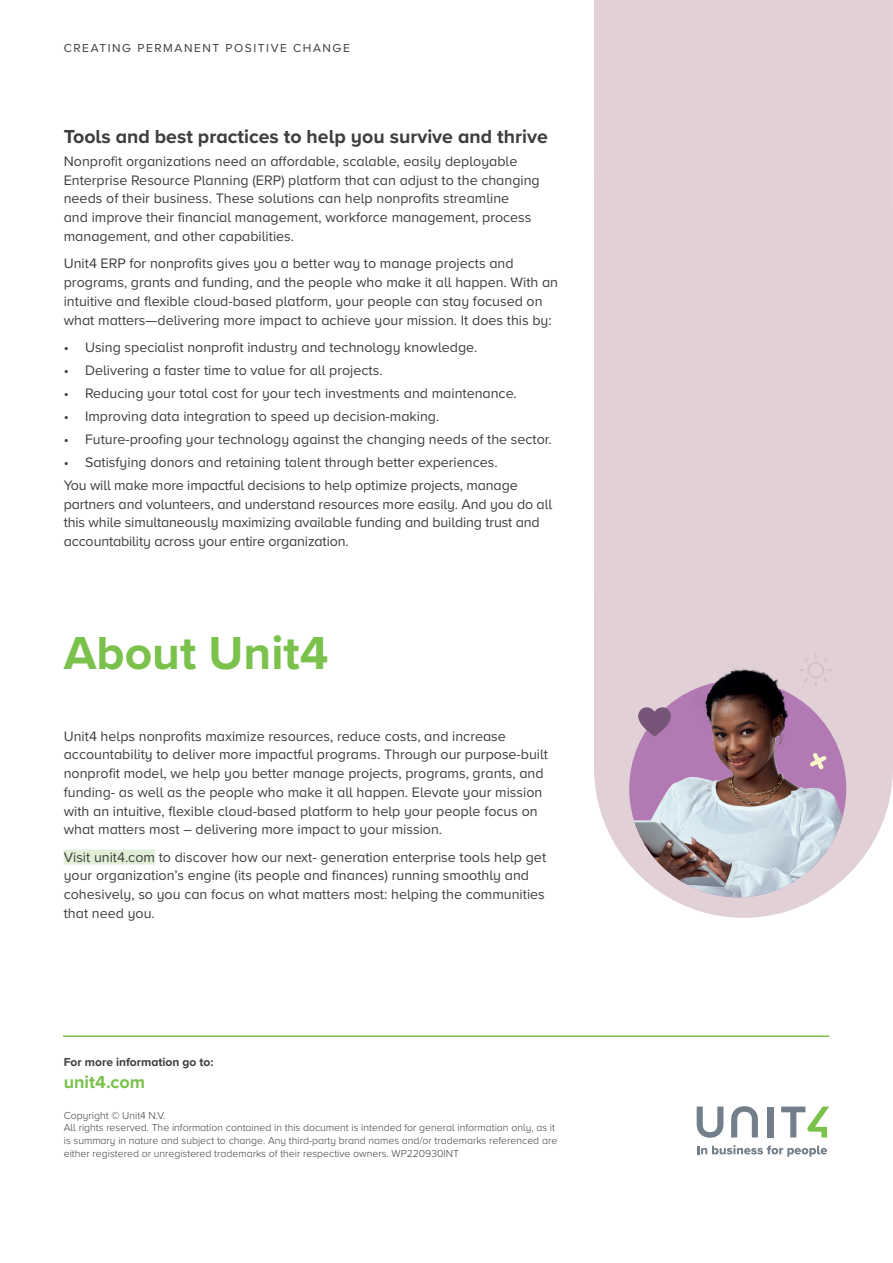
<style>
.page{position:relative;width:893px;height:1263px;background:#fff}
.page>*{position:absolute;margin:0;border:0;box-sizing:border-box;transform-origin:0 0}
.t1{font:700 48px "Proxima Nova A";color:#7ac24b}
.t2{font:700 19.5px "Proxima Nova A";color:#3e3e3f}
.t3{font:700 18px "Proxima Nova A";color:#7ac24b}
.t4{font:14.25px/18.8px "Proxima Nova A";color:#3e3e3f}
.t5{font:12px "Proxima Nova A";letter-spacing:.13em;color:#3e3e3f}
.t6{font:700 12px "Proxima Nova A";color:#3e3e3f}
.t7{font:300 10.5px/12.6px "Proxima Nova A";color:#3e3e3f}
</style>
<div class="page">
<div style="left:594px;top:0;width:299px;height:918px;background:#e1d0d5"></div>
<img style="left:629px;top:680px;width:217px;height:217px;border-radius:109px">
<img style="left:666px;top:660px;width:143px;height:165px">
<svg style="left:799px;top:654px;width:33px;height:32px"></svg>
<div style="left:64px;top:849px;width:91px;height:15px;background:#e1efd6"></div>
<svg style="left:810px;top:753px;width:17px;height:16px"></svg>
<svg style="left:634px;top:706px;width:41px;height:30px"></svg>
<hr style="left:63px;top:1035px;width:766px;height:2px;background:#7ac24b">
<svg style="left:697px;top:1145px;width:130px;height:12px"></svg>
<svg style="left:697px;top:1106px;width:26px;height:32px"></svg>
<svg style="left:731px;top:1106px;width:27px;height:31px"></svg>
<div style="left:767px;top:1106px;width:6px;height:31px;background:#727f8a"></div>
<svg style="left:781px;top:1106px;width:48px;height:31px"></svg>
<p class="t5" style="left:64px;top:39px;width:288px">CREATING PERMANENT POSITIVE CHANGE</p>
<h2 class="t2" style="left:64px;top:122px;width:486px">Tools and best practices to help you survive and thrive</h2>
<p class="t4" style="left:64px;top:151px;width:477px">Nonprofit organizations need an affordable, scalable, easily deployable Enterprise Resource Planning (ERP) platform that can adjust to the changing needs of their business. These solutions can help nonprofits streamline<br>and improve their financial management, workforce management, process management, and other capabilities.</p>
<p class="t4" style="left:64px;top:253px;width:496px">Unit4 ERP for nonprofits gives you a better way to manage projects and programs, grants and funding, and the people who make it all happen. With an intuitive and flexible cloud-based platform, your people can stay focused on what matters—delivering more impact to achieve your mission. It does this by:</p>
<p class="t4" style="left:64px;top:337px;width:415px">• Using specialist nonprofit industry and technology knowledge.</p>
<p class="t4" style="left:64px;top:360px;width:320px">• Delivering a faster time to value for all projects.</p>
<p class="t4" style="left:64px;top:383px;width:455px">• Reducing your total cost for your tech investments and maintenance.</p>
<p class="t4" style="left:64px;top:406px;width:377px">• Improving data integration to speed up decision-making.</p>
<p class="t4" style="left:64px;top:429px;width:489px">• Future-proofing your technology against the changing needs of the sector.</p>
<p class="t4" style="left:64px;top:450px;width:455px;line-height:23px">• Satisfying donors and retaining talent through better experiences.<br>You will make more impactful decisions to help optimize projects, manage</p>
<p class="t4" style="left:64px;top:494px;width:490px">partners and volunteers, and understand resources more easily. And you do all this while simultaneously maximizing available funding and building trust and accountability across your entire organization.</p>
<h1 class="t1" style="left:64px;top:618px;width:266px">About Unit4</h1>
<p class="t4" style="left:64px;top:726px;width:486px">Unit4 helps nonprofits maximize resources, reduce costs, and increase accountability to deliver more impactful programs. Through our purpose-built nonprofit model, we help you better manage projects, programs, grants, and funding- as well as the people who make it all happen. Elevate your mission with an intuitive, flexible cloud-based platform to help your people focus on what matters most – delivering more impact to your mission.</p>
<p class="t4" style="left:64px;top:847px;width:484px">Visit unit4.com to discover how our next- generation enterprise tools help get your organization’s engine (its people and finances) running smoothly and cohesively, so you can focus on what matters most: helping the communities that need you.</p>
<p class="t6" style="left:64px;top:1053px;width:151px">For more information go to:</p>
<p class="t3" style="left:64px;top:1068px;width:83px">unit4.com</p>
<p class="t7" style="left:64px;top:1108px;width:495px">Copyright © Unit4 N.V.<br>All rights reserved. The information contained in this document is intended for general information only, as it is summary in nature and subject to change. Any third-party brand names and/or trademarks referenced are either registered or unregistered trademarks of their respective owners. WP220930INT</p>
</div>
